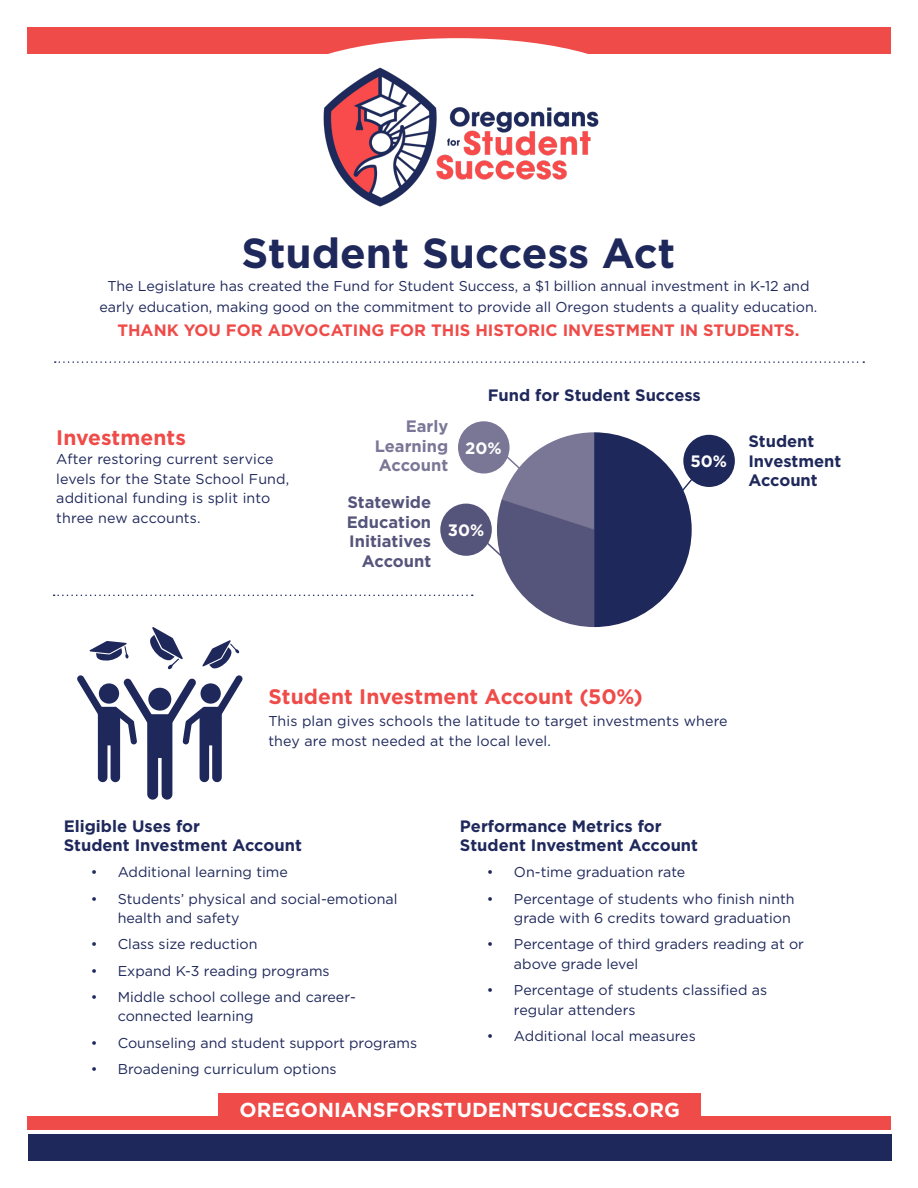
<style>
.page{position:relative;width:918px;height:1188px;background:#fff}
.page>*{position:absolute;margin:0;border:0;box-sizing:border-box;transform-origin:0 0}
.Main_Paragraph{font:700 42px "Gotham";color:#1f285b}
.Main_Paragraph-2{font:700 21px "Gotham";color:#ef4b48}
.t1{font:700 20.25px "Gotham";color:#fff}
.Main_Paragraph-3{font:700 16.5px/19.5px "Gotham";color:#1f285b}
.Main_Paragraph-4{font:700 16.5px "Gotham";color:#ef4b48}
.t2{font:700 16.5px/19.5px "Gotham";color:#55547b;text-align:right}
.t3{font:700 16.5px/19.5px "Gotham";color:#7a7696;text-align:right}
.t4{font:700 16.5px "Gotham";color:#fff}
.Main_Paragraph-5{font:14.25px/19.5px "Gotham";color:#1f285b}
</style>
<div class="page">
<svg style="left:77px;top:675px;width:166px;height:125px"></svg>
<div style="left:148px;top:688px;width:23px;height:23px;background:#1f285b;border-radius:50%"></div>
<div style="left:200px;top:683px;width:21px;height:21px;background:#1f285b;border-radius:50%"></div>
<div style="left:99px;top:683px;width:20px;height:21px;background:#1f285b;border-radius:50%"></div>
<div style="left:27px;top:1116px;width:864px;height:14px;background:#ef4b48"></div>
<div style="left:218px;top:1093px;width:483px;height:31px;background:#ef4b48"></div>
<div style="left:27px;top:27px;width:864px;height:27px;background:#ef4b48"></div>
<div style="left:275px;top:38px;width:366px;height:106px;background:#fff;border-radius:50%"></div>
<img style="left:323px;top:51px;width:276px;height:156px">
<div style="left:28px;top:1134px;width:864px;height:27px;background:#1f285b"></div>
<svg style="left:55px;top:361px;width:809px;height:2px"></svg>
<div style="left:683px;top:435px;width:52px;height:52px;background:#1f285b;border-radius:50%"></div>
<div style="left:458px;top:421px;width:52px;height:53px;background:#7a7696;border-radius:50%"></div>
<svg style="left:54px;top:432px;width:641px;height:237px"></svg>
<p class="Main_Paragraph" style="left:241px;top:225px;width:435px">Student Success Act</p>
<p class="Main_Paragraph-5" style="left:99px;top:276px;width:719px;line-height:21px;text-align:center">The Legislature has created the Fund for Student Success, a $1 billion annual investment in K-12 and early education, making good on the commitment to provide all Oregon students a quality education.</p>
<p class="Main_Paragraph-4" style="left:117px;top:319px;width:684px">THANK YOU FOR ADVOCATING FOR THIS HISTORIC INVESTMENT IN STUDENTS.</p>
<p class="Main_Paragraph-2" style="left:56px;top:424px;width:131px">Investments</p>
<p class="Main_Paragraph-5" style="left:56px;top:449px;width:235px">After restoring current service levels for the State School Fund, additional funding is split into three new accounts.</p>
<p class="Main_Paragraph-3" style="left:488px;top:386px;width:215px">Fund for Student Success</p>
<p class="t3" style="left:375px;top:417px;width:75px">Early<br>Learning</p>
<p class="t3" style="left:379px;top:456px;width:71px">Account</p>
<p class="t2" style="left:347px;top:493px;width:86px">Statewide<br>Education<br>Initiatives<br>Account</p>
<p class="t4" style="left:465px;top:437px;width:38px">20%</p>
<p class="t4" style="left:448px;top:520px;width:38px">30%</p>
<p class="t4" style="left:690px;top:451px;width:38px">50%</p>
<p class="Main_Paragraph-3" style="left:748px;top:432px;width:94px">Student<br>Investment<br>Account</p>
<p class="Main_Paragraph-2" style="left:268px;top:683px;width:376px">Student Investment Account (50%)</p>
<p class="Main_Paragraph-5" style="left:268px;top:711px;width:461px">This plan gives schools the latitude to target investments where they are most needed at the local level.</p>
<p class="Main_Paragraph-3" style="left:64px;top:816px;width:240px">Eligible Uses for<br>Student Investment Account</p>
<p class="Main_Paragraph-5" style="left:91px;top:862px;width:199px">• Additional learning time</p>
<p class="Main_Paragraph-5" style="left:118px;top:889px;width:281px;text-indent:-27px">• Students’ physical and social-emotional health and safety</p>
<p class="Main_Paragraph-5" style="left:91px;top:934px;width:168px">• Class size reduction</p>
<p class="Main_Paragraph-5" style="left:91px;top:961px;width:240px">• Expand K-3 reading programs</p>
<p class="Main_Paragraph-5" style="left:118px;top:987px;width:240px;text-indent:-27px">• Middle school college and career&shy;connected learning</p>
<p class="Main_Paragraph-5" style="left:91px;top:1033px;width:328px">• Counseling and student support programs</p>
<p class="Main_Paragraph-5" style="left:91px;top:1059px;width:247px">• Broadening curriculum options</p>
<p class="Main_Paragraph-3" style="left:460px;top:816px;width:240px">Performance Metrics for<br>Student Investment Account</p>
<p class="Main_Paragraph-5" style="left:487px;top:862px;width:200px">• On-time graduation rate</p>
<p class="Main_Paragraph-5" style="left:487px;top:889px;width:309px;text-align:right">• Percentage of students who finish ninth grade with 6 credits toward graduation</p>
<p class="Main_Paragraph-5" style="left:514px;top:934px;width:292px;text-indent:-27px">• Percentage of third graders reading at or above grade level</p>
<p class="Main_Paragraph-5" style="left:514px;top:980px;width:255px;text-indent:-27px">• Percentage of students classified as regular attenders</p>
<p class="Main_Paragraph-5" style="left:487px;top:1026px;width:210px">• Additional local measures</p>
<p class="t1" style="left:240px;top:1096px;width:442px">OREGONIANSFORSTUDENTSUCCESS.ORG</p>
</div>
